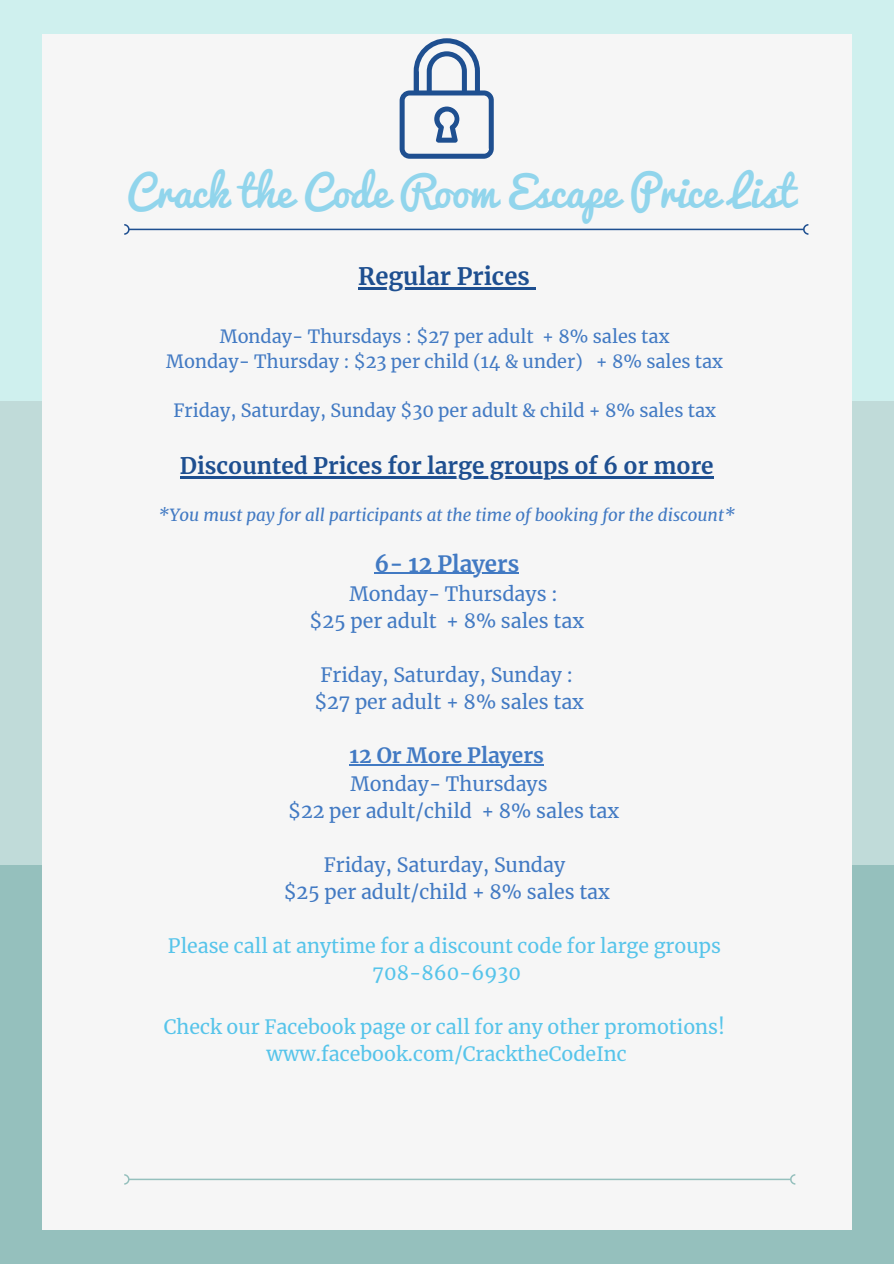
<style>
.page{position:relative;width:894px;height:1264px;background:#fff}
.page>*{position:absolute;margin:0;border:0;box-sizing:border-box;transform-origin:0 0}
.t1{font:41.7px "Pacifico";color:#91d5ec}
.t2{font:700 23.7px "Merriweather";color:#1e4f90}
.t3{font:700 22.5px "Merriweather";color:#1e4f90}
.t4{font:700 22.2px "Merriweather";color:#427ac3}
.t5{font:700 20.85px "Merriweather";color:#427ac3}
.t6{font:19.5px/27px "Merriweather";color:#427ac3;text-align:center}
.t7{font:19.5px/27px "Merriweather";color:#56c4ea;text-align:center}
.t8{font:18px/24.8px "Merriweather";color:#427ac3;text-align:center}
.t9{font:italic 16.8px "Merriweather";color:#427ac3}
</style>
<div class="page">
<div style="left:0;top:0;width:893px;height:1263px;background:#cff0ee"></div>
<div style="left:0;top:798px;width:893px;height:465px;background:#95c0bd"></div>
<div style="left:0;top:401px;width:893px;height:463px;background:#c0dbd9"></div>
<div style="left:42px;top:34px;width:809px;height:1195px;background:#f6f6f6"></div>
<svg style="left:124px;top:224px;width:684px;height:11px"></svg>
<svg style="left:124px;top:1174px;width:671px;height:10px"></svg>
<svg style="left:399px;top:38px;width:95px;height:121px"></svg>
<hr style="left:358px;top:287px;width:171px;height:2px;background:#1e4f90">
<svg style="left:529px;top:287px;width:6px;height:2px"></svg>
<hr style="left:180px;top:476px;width:533px;height:2px;background:#1e4f90">
<hr style="left:374px;top:572px;width:145px;height:2px;background:#427ac3">
<hr style="left:349px;top:764px;width:195px;height:1px;background:#427ac3">
<p class="t1" style="left:126px;top:170px;width:669px">Crack the Code Room Escape Price List</p>
<p class="t2" style="left:358px;top:261px;width:173px">Regular Prices</p>
<h1 class="t8" style="left:166px;top:324px;width:558px">Monday- Thursdays : $27 per adult + 8% sales tax<br>Monday- Thursday : $23 per child (14 &amp; under) + 8% sales tax</h1>
<h2 class="t8" style="left:173px;top:398px;width:544px">Friday, Saturday, Sunday $30 per adult &amp; child + 8% sales tax</h2>
<h3 class="t3" style="left:180px;top:451px;width:535px">Discounted Prices for large groups of 6 or more</h3>
<h3 class="t9" style="left:158px;top:504px;width:578px">*You must pay for all participants at the time of booking for the discount*</h3>
<h2 class="t4" style="left:374px;top:550px;width:146px">6- 12 Players</h2>
<h2 class="t6" style="left:309px;top:580px;width:276px;text-align:left;text-indent:40px">Monday- Thursdays : $25 per adult + 8% sales tax</h2>
<p class="t6" style="left:314px;top:661px;width:271px">Friday, Saturday, Sunday : $27 per adult + 8% sales tax</p>
<h3 class="t5" style="left:349px;top:742px;width:196px">12 Or More Players</h3>
<h3 class="t6" style="left:288px;top:770px;width:332px">Monday- Thursdays<br>$22 per adult/child + 8% sales tax</h3>
<h3 class="t6" style="left:283px;top:851px;width:327px">Friday, Saturday, Sunday<br>$25 per adult/child + 8% sales tax</h3>
<h3 class="t7" style="left:168px;top:932px;width:554px">Please call at anytime for a discount code for large groups<br>708-860-6930</h3>
<h3 class="t7" style="left:164px;top:1013px;width:562px">Check our Facebook page or call for any other promotions! www.facebook.com/CracktheCodeInc</h3>
</div>
